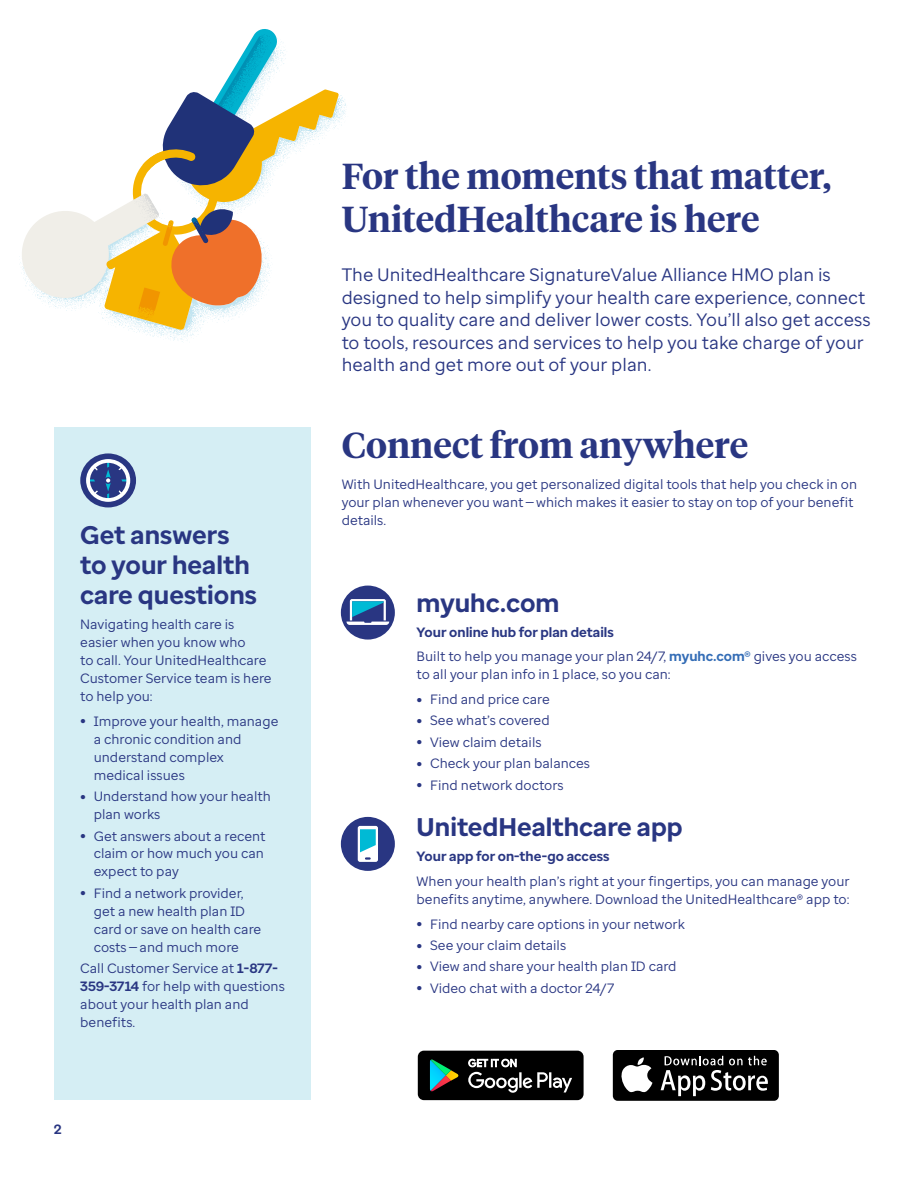
<style>
.page{position:relative;width:918px;height:1188px;background:#fff}
.page>*{position:absolute;margin:0;border:0;box-sizing:border-box;transform-origin:0 0}
.t1{font:600 36px/43.2px "UHC Serif Headline";color:#293682}
.t2{font:700 25.5px/30px "Enterprise Sans";color:#293682}
.t3{font:18px/22.5px "Enterprise Sans";color:#293682}
.t4{font:13.5px/18px "Enterprise Sans";color:#293682}
.t5{font:700 13.5px "Enterprise Sans";color:#293682}
.s1{font-weight:700;font-size:18px}
.s2{font-weight:700}
.s3{font-weight:700;color:#346db6}
</style>
<div class="page">
<svg style="left:20px;top:29px;width:319px;height:301px"></svg>
<div style="left:341px;top:817px;width:54px;height:54px;background:#293682;border-radius:50%"></div>
<svg style="left:358px;top:826px;width:20px;height:36px"></svg>
<div style="left:341px;top:586px;width:54px;height:54px;background:#293682;border-radius:50%"></div>
<svg style="left:346px;top:599px;width:43px;height:26px"></svg>
<svg style="left:418px;top:1051px;width:166px;height:49px"></svg>
<svg style="left:613px;top:1050px;width:166px;height:51px"></svg>
<div style="left:54px;top:427px;width:256px;height:672px;background:#d5eef4"></div>
<div style="left:80px;top:453px;width:56px;height:54px;background:#293682;border-radius:50%"></div>
<svg style="left:86px;top:459px;width:44px;height:43px"></svg>
<h3 class="t2" style="left:80px;top:520px;width:178px">Get answers to your health care questions</h3>
<p class="t4" style="left:80px;top:615px;width:193px">Navigating health care is easier when you know who<br>to call. Your UnitedHealthcare<br>Customer Service team is here to help you:</p>
<p class="t4" style="left:94px;top:712px;width:186px;text-indent:-14px"><span class="s1">•</span> Improve your health, manage a chronic condition and understand complex<br>medical issues</p>
<p class="t4" style="left:94px;top:787px;width:179px;text-indent:-14px"><span class="s1">•</span> Understand how your health plan works</p>
<p class="t4" style="left:94px;top:827px;width:173px;text-indent:-14px"><span class="s1">•</span> Get answers about a recent claim or how much you can expect to pay</p>
<p class="t4" style="left:94px;top:884px;width:169px;text-indent:-14px"><span class="s1">•</span> Find a network provider, get a new health plan ID card or save on health care costs — and much more</p>
<p class="t4" style="left:80px;top:959px;width:206px">Call Customer Service at <span class="s2">1-877-<br>359-3714</span> for help with questions about your health plan and benefits.</p>
<p class="t5" style="left:54px;top:1121px;width:9px">2</p>
<h2 class="t1" style="left:342px;top:153px;width:491px">For the moments that matter,<br>UnitedHealthcare is here</h2>
<p class="t3" style="left:342px;top:264px;width:530px">The UnitedHealthcare SignatureValue Alliance HMO plan is designed to help simplify your health care experience, connect you to quality care and deliver lower costs. You’ll also get access to tools, resources and services to help you take charge of your health and get more out of your plan.</p>
<h2 class="t1" style="left:342px;top:422px;width:408px">Connect from anywhere</h2>
<p class="t4" style="left:342px;top:475px;width:517px">With UnitedHealthcare, you get personalized digital tools that help you check in on your plan whenever you want — which makes it easier to stay on top of your benefit details.</p>
<h3 class="t2" style="left:417px;top:588px;width:145px">myuhc.com</h3>
<h4 class="t5" style="left:417px;top:623px;width:199px">Your online hub for plan details</h4>
<p class="t4" style="left:417px;top:647px;width:442px">Built to help you manage your plan 24/7, <span class="s3">myuhc.com®</span> gives you access to all your plan info in 1 place, so you can:</p>
<p class="t4" style="left:417px;top:690px;width:135px"><span class="s1">•</span> Find and price care</p>
<p class="t4" style="left:417px;top:712px;width:135px"><span class="s1">•</span> See what’s covered</p>
<p class="t4" style="left:417px;top:733px;width:126px"><span class="s1">•</span> View claim details</p>
<p class="t4" style="left:417px;top:754px;width:175px"><span class="s1">•</span> Check your plan balances</p>
<p class="t4" style="left:417px;top:776px;width:149px"><span class="s1">•</span> Find network doctors</p>
<h3 class="t2" style="left:417px;top:812px;width:268px">UnitedHealthcare app</h3>
<h4 class="t5" style="left:417px;top:848px;width:195px">Your app for on-the-go access</h4>
<p class="t4" style="left:417px;top:872px;width:435px">When your health plan’s right at your fingertips, you can manage your benefits anytime, anywhere. Download the UnitedHealthcare® app to:</p>
<p class="t4" style="left:417px;top:915px;width:270px"><span class="s1">•</span> Find nearby care options in your network</p>
<p class="t4" style="left:417px;top:936px;width:151px"><span class="s1">•</span> See your claim details</p>
<p class="t4" style="left:417px;top:958px;width:262px"><span class="s1">•</span> View and share your health plan ID card</p>
<p class="t4" style="left:417px;top:979px;width:200px"><span class="s1">•</span> Video chat with a doctor 24/7</p>
</div>
